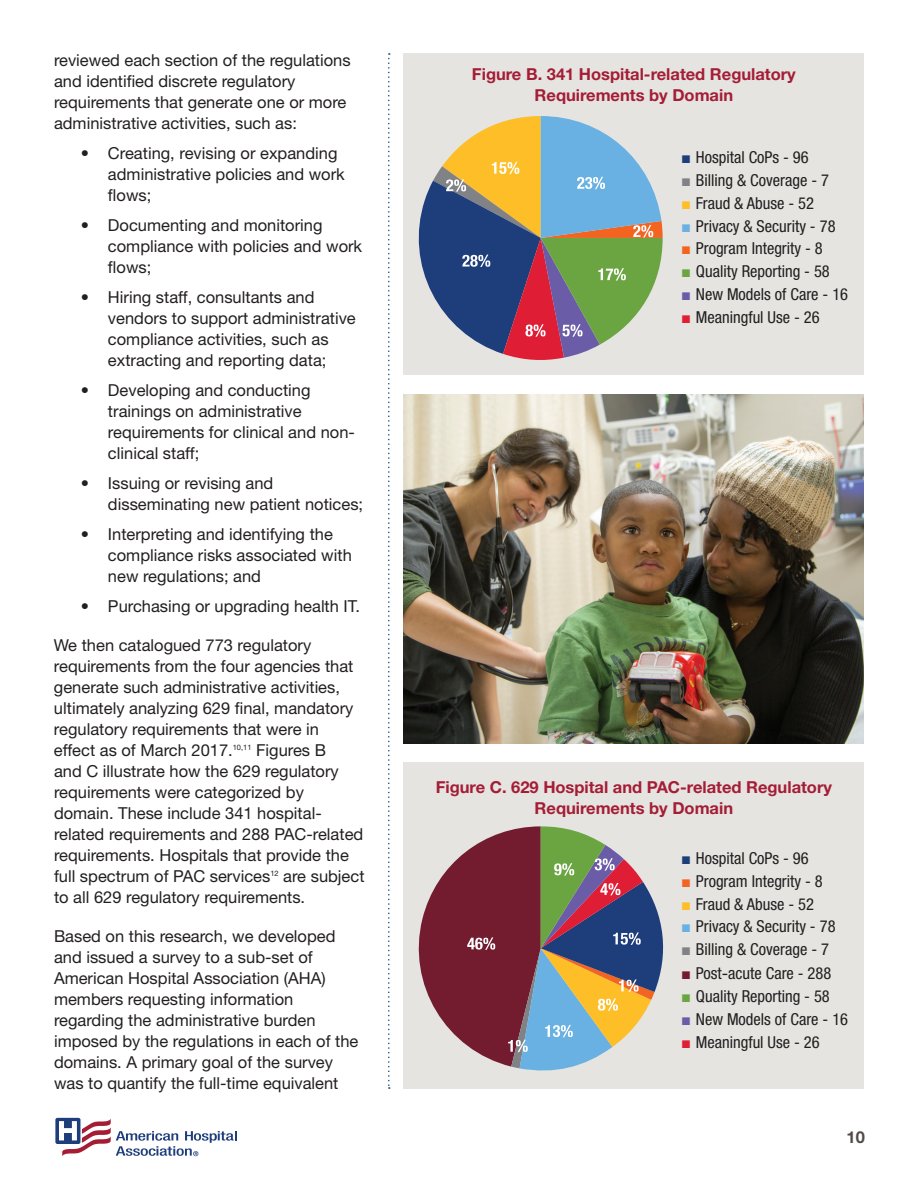
<style>
.page{position:relative;width:918px;height:1188px;background:#fff}
.page>*{position:absolute;margin:0;border:0;box-sizing:border-box;transform-origin:0 0}
.t1{font:16.5px/21px "Helvetica Neue LT Std";color:#231f20}
.t2{font:condensed 16.5px "Helvetica Neue LT Std";color:#231f20}
.t3{font:700 16.5px/21px "Helvetica Neue LT Std";color:#a41d35;text-align:center}
.t4{font:700 16.5px "Helvetica Neue LT Std";color:#524a47}
.s1{font-family:"Arial";font-weight:700;font-stretch:normal;color:#1e3d7b}
.s2{font-family:"Arial";font-weight:700;font-stretch:normal;color:#808285}
.s3{font-family:"Arial";font-weight:700;font-stretch:normal;color:#fdbe28}
.s4{font-family:"Arial";font-weight:700;font-stretch:normal;color:#69b1e2}
.s5{font-family:"Arial";font-weight:700;font-stretch:normal;color:#f36421}
.s6{font-family:"Arial";font-weight:700;font-stretch:normal;color:#6ba542}
.s7{font-family:"Arial";font-weight:700;font-stretch:normal;color:#6b5ca8}
.s8{font-family:"Arial";font-weight:700;font-stretch:normal;color:#df1d35}
.s9{font-family:"Arial";font-weight:700;font-stretch:normal;color:#731c30}
.s10{font-stretch:normal}
</style>
<div class="page">
<svg style="left:55px;top:1117px;width:182px;height:40px"></svg>
<svg style="left:388px;top:53px;width:2px;height:1036px"></svg>
<div style="left:404px;top:53px;width:460px;height:322px;background:#e5e4e1"></div>
<svg style="left:418px;top:116px;width:245px;height:244px"></svg>
<div style="left:404px;top:763px;width:460px;height:326px;background:#e5e4e1"></div>
<svg style="left:418px;top:826px;width:246px;height:245px"></svg>
<img style="left:404px;top:394px;width:460px;height:349px">
<p class="t1" style="left:54px;top:49px;width:298px">reviewed each section of the regulations and identified discrete regulatory requirements that generate one or more administrative activities, such as:</p>
<p class="t1" style="left:108px;top:142px;width:238px;text-indent:-27px">• Creating, revising or expanding administrative policies and work flows;</p>
<p class="t1" style="left:108px;top:214px;width:256px;text-indent:-27px">• Documenting and monitoring compliance with policies and work flows;</p>
<p class="t1" style="left:108px;top:286px;width:249px;text-indent:-27px">• Hiring staff, consultants and vendors to support administrative compliance activities, such as extracting and reporting data;</p>
<p class="t1" style="left:108px;top:379px;width:248px;text-indent:-27px">• Developing and conducting trainings on administrative requirements for clinical and non&shy;clinical staff;</p>
<p class="t1" style="left:108px;top:472px;width:257px;text-indent:-27px">• Issuing or revising and disseminating new patient notices;</p>
<p class="t1" style="left:108px;top:523px;width:245px;text-indent:-27px">• Interpreting and identifying the compliance risks associated with new regulations; and</p>
<p class="t1" style="left:81px;top:595px;width:281px">• Purchasing or upgrading health IT.</p>
<p class="t1" style="left:54px;top:634px;width:312px">We then catalogued 773 regulatory requirements from the four agencies that generate such administrative activities, ultimately analyzing 629 final, mandatory regulatory requirements that were in<br>effect as of March 2017.<sup>10,11</sup> Figures B<br>and C illustrate how the 629 regulatory requirements were categorized by domain. These include 341 hospital&shy;related requirements and 288 PAC-related requirements. Hospitals that provide the full spectrum of PAC services<sup>12</sup> are subject to all 629 regulatory requirements.</p>
<p class="t1" style="left:54px;top:925px;width:306px">Based on this research, we developed and issued a survey to a sub-set of American Hospital Association (AHA) members requesting information regarding the administrative burden imposed by the regulations in each of the domains. A primary goal of the survey was to quantify the full-time equivalent</p>
<p class="t3" style="left:472px;top:63px;width:325px">Figure B. 341 Hospital-related Regulatory<br>Requirements by Domain</p>
<p class="t2" style="left:681px;top:148px;width:129px"><span class="s1">■</span> Hospital CoPs - 96</p>
<p class="t2" style="left:681px;top:171px;width:149px"><span class="s2">■</span> Billing &amp; Coverage - 7</p>
<p class="t2" style="left:681px;top:193px;width:134px"><span class="s3">■</span> Fraud &amp; Abuse - 52</p>
<p class="t2" style="left:681px;top:216px;width:156px"><span class="s4">■</span> Privacy &amp; Security - 78</p>
<p class="t2" style="left:681px;top:239px;width:143px"><span class="s5">■</span> Program Integrity - 8</p>
<p class="t2" style="left:681px;top:262px;width:150px"><span class="s6">■</span> Quality Reporting - 58</p>
<p class="t2" style="left:681px;top:285px;width:168px"><span class="s7">■</span> New Models of Care - 16</p>
<p class="t2" style="left:681px;top:307px;width:140px"><span class="s8">■</span> Meaningful Use - 26</p>
<p class="t3" style="left:436px;top:776px;width:398px">Figure C. 629 Hospital and PAC-related Regulatory<br>Requirements by Domain</p>
<p class="t2" style="left:681px;top:849px;width:129px"><span class="s1">■</span> Hospital CoPs - 96</p>
<p class="t2" style="left:681px;top:871px;width:143px"><span class="s5">■</span> Program Integrity - 8</p>
<p class="t2" style="left:681px;top:894px;width:134px"><span class="s3">■</span> Fraud &amp; Abuse - 52</p>
<p class="t2" style="left:681px;top:917px;width:156px"><span class="s4">■</span> Privacy &amp; Security - 78</p>
<p class="t2" style="left:681px;top:940px;width:149px"><span class="s2">■</span> Billing &amp; Coverage - 7</p>
<p class="t2" style="left:681px;top:964px;width:152px"><span class="s9">■</span> Post<span class="s10">-</span>acute Care - 288</p>
<p class="t2" style="left:681px;top:987px;width:150px"><span class="s6">■</span> Quality Reporting - 58</p>
<p class="t2" style="left:681px;top:1009px;width:168px"><span class="s7">■</span> New Models of Care - 16</p>
<p class="t2" style="left:681px;top:1032px;width:140px"><span class="s8">■</span> Meaningful Use - 26</p>
<p class="t4" style="left:847px;top:1127px;width:20px">10</p>
</div>
